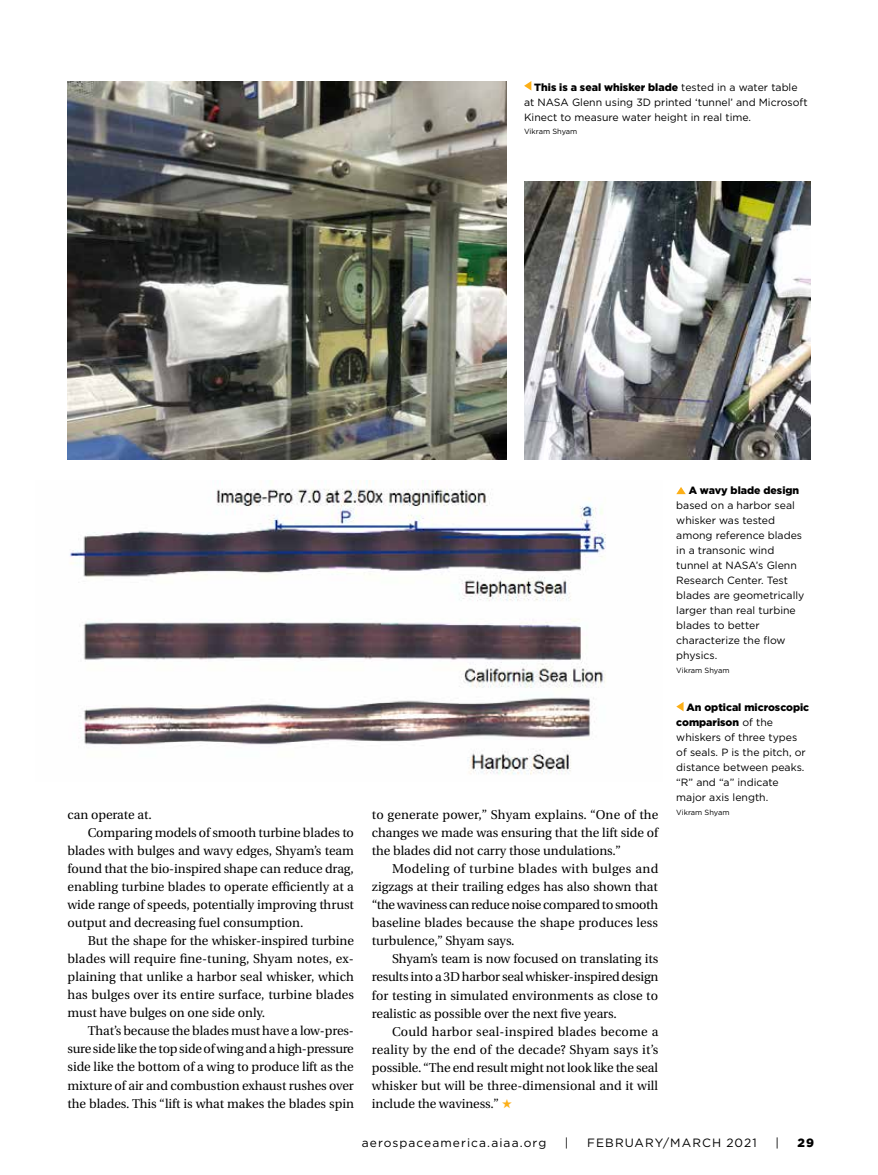
<style>
.page{position:relative;width:878px;height:1175px;background:#fff}
.page>*{position:absolute;margin:0;border:0;box-sizing:border-box;transform-origin:0 0}
.t1{font:12.75px/18px "Utopia";letter-spacing:-.005em;color:#000;text-align:justify}
.t2{font:12px "Gotham";letter-spacing:.09em;color:#000}
.t3{font:900 12px "Gotham";color:#000}
.t4{font:10.5px/15px "Gotham";color:#000}
.t5{font:900 10.5px "Gotham";color:#000}
.t6{font:7.5px "Gotham";color:#000}
.s1{font-weight:900}
.s2{color:#fcaf17}
</style>
<div class="page">
<img style="left:524px;top:181px;width:286px;height:278px">
<svg style="left:676px;top:487px;width:9px;height:7px"></svg>
<img style="left:70px;top:480px;width:536px;height:295px">
<svg style="left:676px;top:702px;width:7px;height:9px"></svg>
<img style="left:68px;top:81px;width:438px;height:378px">
<svg style="left:524px;top:81px;width:7px;height:10px"></svg>
<p class="t4" style="left:524px;top:79px;width:285px;text-indent:10px"><span class="s1">This is a seal whisker blade</span> tested in a water table at NASA Glenn using 3D printed ‘tunnel’ and Microsoft<br>Kinect to measure water height in real time.</p>
<p class="t6" style="left:524px;top:127px;width:55px">Vikram Shyam</p>
<p class="t1" style="left:68px;top:806px;width:86px">can operate at.</p>
<p class="t1" style="left:88px;top:824px;width:268px">Comparing models of smooth turbine blades to</p>
<p class="t1" style="left:68px;top:842px;width:288px">blades with bulges and wavy edges, Shyam’s team</p>
<p class="t1" style="left:68px;top:860px;width:288px">found that the bio-inspired shape can reduce drag,</p>
<p class="t1" style="left:68px;top:878px;width:288px">enabling turbine blades to operate efficiently at a</p>
<p class="t1" style="left:68px;top:896px;width:288px">wide range of speeds, potentially improving thrust</p>
<p class="t1" style="left:68px;top:914px;width:237px">output and decreasing fuel consumption.</p>
<p class="t1" style="left:88px;top:932px;width:267px">But the shape for the whisker-inspired turbine</p>
<p class="t1" style="left:68px;top:950px;width:288px">blades will require fine-tuning, Shyam notes, ex-</p>
<p class="t1" style="left:68px;top:968px;width:288px">plaining that unlike a harbor seal whisker, which</p>
<p class="t1" style="left:68px;top:986px;width:288px">has bulges over its entire surface, turbine blades</p>
<p class="t1" style="left:68px;top:1004px;width:199px">must have bulges on one side only.</p>
<p class="t1" style="left:88px;top:1022px;width:267px">That’s because the blades must have a low-pres-</p>
<p class="t1" style="left:68px;top:1040px;width:288px">sure side like the top side of wing and a high-pressure</p>
<p class="t1" style="left:68px;top:1058px;width:288px">side like the bottom of a wing to produce lift as the</p>
<p class="t1" style="left:68px;top:1076px;width:288px">mixture of air and combustion exhaust rushes over</p>
<p class="t1" style="left:68px;top:1094px;width:288px">the blades. This “lift is what makes the blades spin</p>
<p class="t1" style="left:372px;top:806px;width:288px">to generate power,” Shyam explains. “One of the changes we made was ensuring that the lift side of the blades did not carry those undulations.”</p>
<p class="t1" style="left:372px;top:860px;width:288px;text-indent:20px">Modeling of turbine blades with bulges and zigzags at their trailing edges has also shown that “the waviness can reduce noise compared to smooth baseline blades because the shape produces less turbulence,” Shyam says.</p>
<p class="t1" style="left:372px;top:950px;width:288px;text-indent:20px">Shyam’s team is now focused on translating its results into a 3D harbor seal whisker-inspired design for testing in simulated environments as close to realistic as possible over the next five years.</p>
<p class="t1" style="left:372px;top:1022px;width:288px;text-indent:20px">Could harbor seal-inspired blades become a reality by the end of the decade? Shyam says it’s possible. “The end result might not look like the seal whisker but will be three-dimensional and it will include the waviness.” <span class="s2">★</span></p>
<p class="t5" style="left:688px;top:483px;width:112px">A wavy blade design</p>
<p class="t4" style="left:676px;top:498px;width:130px">based on a harbor seal whisker was tested among reference blades in a transonic wind tunnel at NASA’s Glenn<br>Research Center. Test blades are geometrically larger than real turbine blades to better characterize the flow physics.</p>
<p class="t6" style="left:676px;top:665px;width:55px">Vikram Shyam</p>
<p class="t4" style="left:676px;top:700px;width:134px;text-indent:10px"><span class="s1">An optical microscopic comparison</span> of the whiskers of three types of seals. P is the pitch, or distance between peaks. “R” and “a” indicate major axis length.</p>
<p class="t6" style="left:676px;top:807px;width:55px">Vikram Shyam</p>
<p class="t2" style="left:362px;top:1135px;width:186px">aerospaceamerica.aiaa.org</p>
<p class="t2" style="left:565px;top:1135px;width:5px">|</p>
<p class="t2" style="left:587px;top:1135px;width:171px">FEBRUARY/MARCH 2021</p>
<p class="t2" style="left:775px;top:1135px;width:5px">|</p>
<p class="t3" style="left:797px;top:1134px;width:18px">29</p>
</div>
